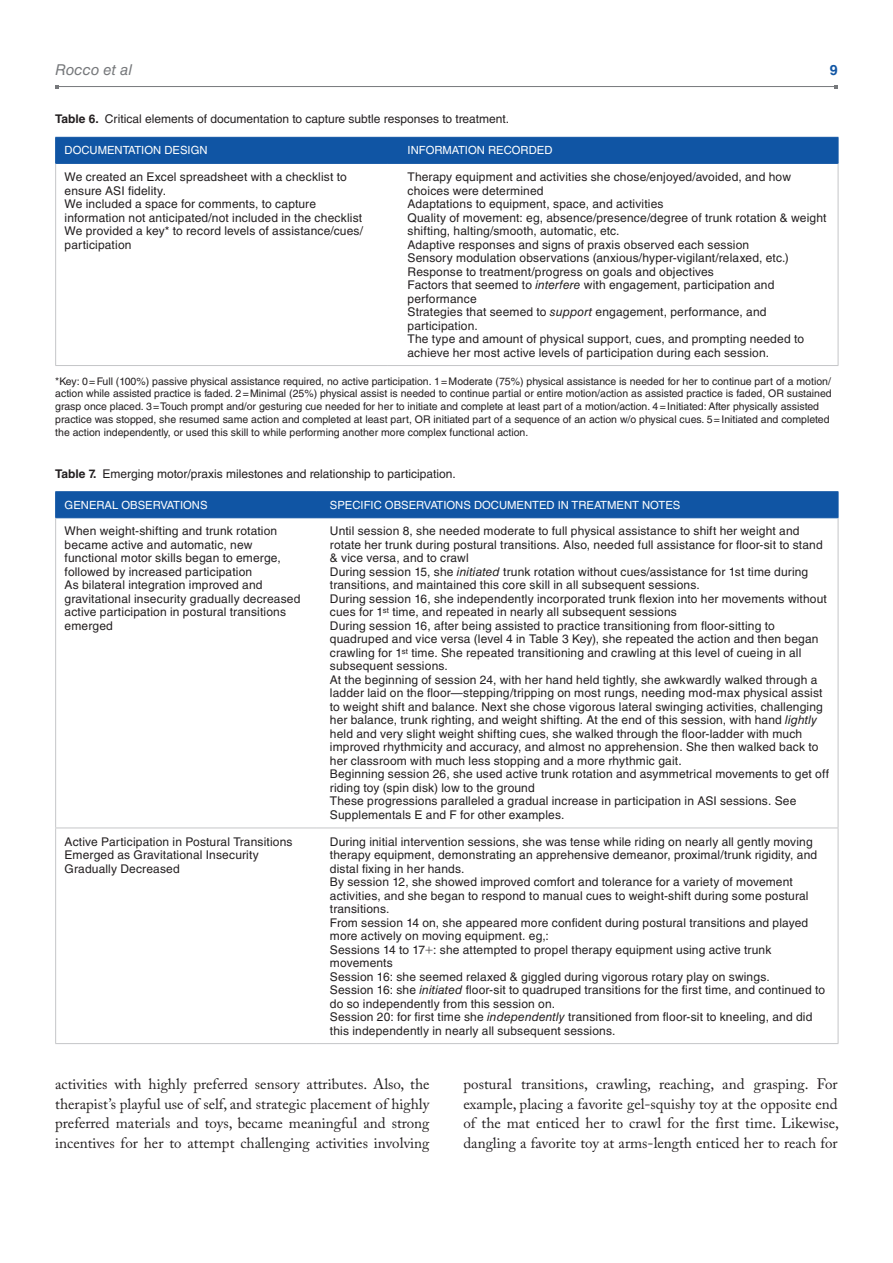
<style>
.page{position:relative;width:893px;height:1263px;background:#fff}
.page>*{position:absolute;margin:0;border:0;box-sizing:border-box;transform-origin:0 0}
.t1{font:15px/19.5px "Adobe Caslon Pro";color:#231f20;text-align:justify}
.t2{font:italic 15px "Helvetica LT Std";color:#76787b}
.t3{font:700 14.25px "Helvetica LT Std";color:#1055a4}
.t4{font:12px/13.5px "Helvetica LT Std";letter-spacing:.015em;color:#231f20}
.t5{font:11.25px "Helvetica LT Std";color:#fff}
.t6{font:10.5px/12.8px "Helvetica LT Std";color:#231f20}
.s1{font-weight:700}
.s2{font-style:italic}
</style>
<div class="page">
<hr style="left:57px;top:86px;width:779px;height:1px;background:#76787b">
<hr style="left:55px;top:163px;width:332px;height:1px;background:#1055a4">
<div style="left:55px;top:137px;width:784px;height:26px;background:#1055a4"></div>
<hr style="left:387px;top:163px;width:451px;height:1px;background:#1055a4">
<hr style="left:55px;top:164px;width:1px;height:201px;background:#c5c6c8">
<hr style="left:55px;top:365px;width:332px;height:1px;background:#c5c6c8">
<hr style="left:838px;top:164px;width:1px;height:201px;background:#c5c6c8">
<hr style="left:387px;top:365px;width:451px;height:1px;background:#c5c6c8">
<hr style="left:55px;top:491px;width:262px;height:1px;background:#1055a4">
<hr style="left:317px;top:491px;width:521px;height:1px;background:#1055a4">
<div style="left:55px;top:492px;width:784px;height:26px;background:#1055a4"></div>
<hr style="left:317px;top:517px;width:521px;height:1px;background:#1055a4">
<hr style="left:55px;top:518px;width:1px;height:309px;background:#c5c6c8">
<hr style="left:838px;top:518px;width:1px;height:309px;background:#c5c6c8">
<hr style="left:55px;top:827px;width:262px;height:1px;background:#c5c6c8">
<hr style="left:55px;top:828px;width:1px;height:215px;background:#c5c6c8">
<hr style="left:55px;top:1043px;width:262px;height:1px;background:#c5c6c8">
<hr style="left:317px;top:827px;width:521px;height:1px;background:#c5c6c8">
<hr style="left:838px;top:828px;width:1px;height:215px;background:#c5c6c8">
<hr style="left:317px;top:1043px;width:521px;height:1px;background:#c5c6c8">
<p class="t2" style="left:55px;top:61px;width:78px">Rocco et al</p>
<p class="t3" style="left:830px;top:61px;width:9px">9</p>
<p class="t4" style="left:55px;top:112px;width:455px"><span class="s1">Table 6.</span> Critical elements of documentation to capture subtle responses to treatment.</p>
<p class="t5" style="left:65px;top:144px;width:26px">Documen</p>
<p class="t5" style="left:123px;top:144px;width:50px">tation design</p>
<p class="t5" style="left:408px;top:144px;width:36px">Informa</p>
<p class="t5" style="left:458px;top:144px;width:39px">tion rec</p>
<p class="t5" style="left:512px;top:144px;width:18px">orded</p>
<p class="t4" style="left:65px;top:170px;width:300px">We created an Excel spreadsheet with a checklist to ensure ASI fidelity.<br>We included a space for comments, to capture information not anticipated/not included in the checklist We provided a key* to record levels of assistance/cues/ participation</p>
<p class="t4" style="left:408px;top:170px;width:420px">Therapy equipment and activities she chose/enjoyed/avoided, and how choices were determined<br>Adaptations to equipment, space, and activities<br>Quality of movement: eg, absence/presence/degree of trunk rotation &amp; weight shifting, halting/smooth, automatic, etc.<br>Adaptive responses and signs of praxis observed each session<br>Sensory modulation observations (anxious/hyper-vigilant/relaxed, etc.)<br>Response to treatment/progress on goals and objectives<br>Factors that seemed to <span class="s2">interfere</span> with engagement, participation and performance<br>Strategies that seemed to <span class="s2">support</span> engagement, performance, and participation.<br>The type and amount of physical support, cues, and prompting needed to achieve her most active levels of participation during each session.</p>
<p class="t6" style="left:55px;top:375px;width:778px">*Key: 0=Full (100%) passive physical assistance required, no active participation. 1=Moderate (75%) physical assistance is needed for her to continue part of a motion/ action while assisted practice is faded. 2=Minimal (25%) physical assist is needed to continue partial or entire motion/action as assisted practice is faded, OR sustained grasp once placed. 3= Touch prompt and/or gesturing cue needed for her to initiate and complete at least part of a motion/action. 4=Initiated: After physically assisted practice was stopped, she resumed same action and completed at least part, OR initiated part of a sequence of an action w/o physical cues. 5=Initiated and completed the action independently, or used this skill to while performing another more complex functional action.</p>
<p class="t4" style="left:55px;top:467px;width:402px"><span class="s1">Table 7.</span> Emerging motor/praxis milestones and relationship to participation.</p>
<p class="t5" style="left:65px;top:498px;width:18px">General</p>
<p class="t5" style="left:122px;top:498px;width:18px">obser</p>
<p class="t5" style="left:160px;top:498px;width:40px">vations</p>
<p class="t5" style="left:330px;top:498px;width:15px">Specific</p>
<p class="t5" style="left:385px;top:498px;width:18px">obser</p>
<p class="t5" style="left:424px;top:498px;width:77px">vati ons documen</p>
<p class="t5" style="left:532px;top:498px;width:55px">ted in trea</p>
<p class="t5" style="left:600px;top:498px;width:16px">tmen</p>
<p class="t5" style="left:632px;top:498px;width:42px">t notes</p>
<p class="t4" style="left:65px;top:524px;width:237px">When weight-shifting and trunk rotation became active and automatic, new functional motor skills began to emerge, followed by increased participation<br>As bilateral integration improved and gravitational insecurity gradually decreased active participation in postural transitions emerged</p>
<p class="t4" style="left:330px;top:524px;width:501px">Until session 8, she needed moderate to full physical assistance to shift her weight and rotate her trunk during postural transitions. Also, needed full assistance for floor-sit to stand &amp; vice versa, and to crawl<br>During session 15, she <span class="s2">initiated</span> trunk rotation without cues/assistance for 1st time during transitions, and maintained this core skill in all subsequent sessions.<br>During session 16, she independently incorporated trunk flexion into her movements without cues for 1<sup>st</sup> time, and repeated in nearly all subsequent sessions<br>During session 16, after being assisted to practice transitioning from floor-sitting to quadruped and vice versa (level 4 in Table 3 Key), she repeated the action and then began crawling for 1<sup>st</sup> time. She repeated transitioning and crawling at this level of cueing in all subsequent sessions.<br>At the beginning of session 24, with her hand held tightly, she awkwardly walked through a ladder laid on the floor—stepping/tripping on most rungs, needing mod-max physical assist to weight shift and balance. Next she chose vigorous lateral swinging activities, challenging her balance, trunk righting, and weight shifting. At the end of this session, with hand <span class="s2">lightly </span>held and very slight weight shifting cues, she walked through the floor-ladder with much improved rhythmicity and accuracy, and almost no apprehension. She then walked back to her classroom with much less stopping and a more rhythmic gait.<br>Beginning session 26, she used active trunk rotation and asymmetrical movements to get off riding toy (spin disk) low to the ground<br>These progressions paralleled a gradual increase in participation in ASI sessions. See Supplementals E and F for other examples.</p>
<p class="t4" style="left:65px;top:834px;width:229px">Active Participation in Postural Transitions<br>Emerged as Gravitational Insecurity<br>Gradually Decreased</p>
<p class="t4" style="left:330px;top:834px;width:497px">During initial intervention sessions, she was tense while riding on nearly all gently moving therapy equipment, demonstrating an apprehensive demeanor, proximal/trunk rigidity, and distal fixing in her hands.<br>By session 12, she showed improved comfort and tolerance for a variety of movement activities, and she began to respond to manual cues to weight-shift during some postural transitions.<br>From session 14 on, she appeared more confident during postural transitions and played more actively on moving equipment. eg,:<br>Sessions 14 to 17 : she attempted to propel therapy equipment using active trunk movements<br>Session 16: she seemed relaxed &amp; giggled during vigorous rotary play on swings.<br>Session 16: she <span class="s2">initiated</span> floor-sit to quadruped transitions for the first time, and continued to do so independently from this session on.<br>Session 20: for first time she <span class="s2">independently</span> transitioned from floor-sit to kneeling, and did this independently in nearly all subsequent sessions.</p>
<p class="t1" style="left:55px;top:1074px;width:376px">activities with highly preferred sensory attributes. Also, the therapist’s playful use of self, and strategic placement of highly preferred materials and toys, became meaningful and strong incentives for her to attempt challenging activities involving</p>
<p class="t1" style="left:463px;top:1074px;width:377px">postural transitions, crawling, reaching, and grasping. For example, placing a favorite gel-squishy toy at the opposite end of the mat enticed her to crawl for the first time. Likewise, dangling a favorite toy at arms-length enticed her to reach for</p>
</div>
